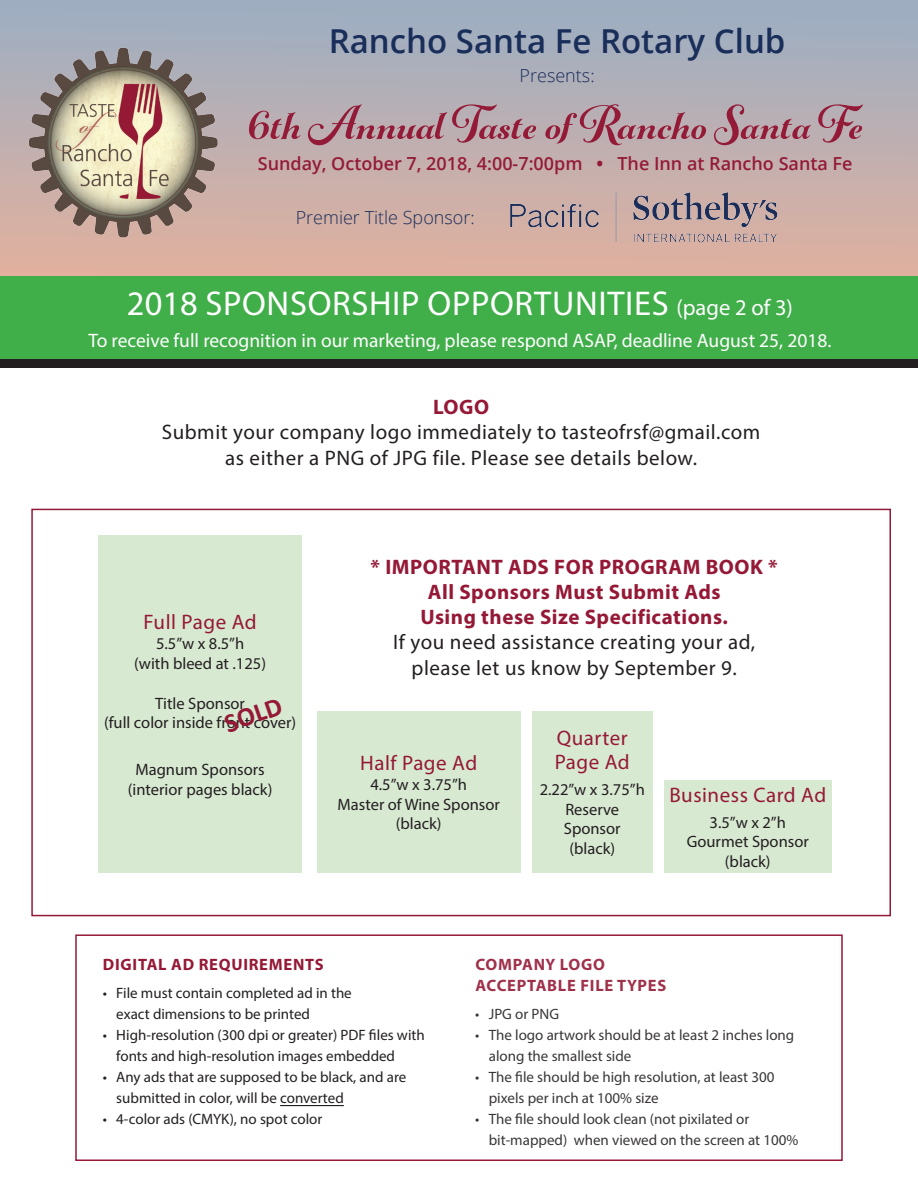
<style>
.page{position:relative;width:918px;height:1188px;background:#fff}
.page>*{position:absolute;margin:0;border:0;box-sizing:border-box;transform-origin:0 0}
.t1{font:700 55.5px "Gioviale";color:#941b38}
.t2{font:34.5px "Myriad Pro";letter-spacing:.02em;color:#fff}
.t3{font:600 33px "Open Sans";color:#1a2e5a}
.t4{font:700 27px "Calibri";color:#951936}
.t5{font:21px/25.2px "Myriad Pro";letter-spacing:.025em;color:#231f20;text-align:center}
.t6{font:700 21px/25.2px "Myriad Pro";letter-spacing:.025em;color:#951936;text-align:center}
.t7{font:21px/24px "Myriad Pro";letter-spacing:.025em;color:#951936}
.t8{font:19.5px "Myriad Pro";color:#fff}
.t9{font:600 18px "Open Sans";color:#941b38}
.t10{font:300 18px "Open Sans";color:#1a2e5a}
.t11{font:16.5px/19.8px "Myriad Pro";color:#231f20;text-align:center}
.t12{font:700 16.5px/21px "Myriad Pro";letter-spacing:.045em;color:#951936}
.t13{font:15px/21px "Myriad Pro";color:#231f20}
.s1{font-weight:700}
.s2{font-size:22.5px}
</style>
<div class="page">
<svg style="left:0;top:0;width:918px;height:276px;background:#baafb2"></svg>
<img style="left:6px;top:25px;width:228px;height:228px">
<img style="left:496px;top:172px;width:295px;height:92px">
<div style="left:0;top:345px;width:918px;height:23px;background:#231f20"></div>
<div style="left:0;top:276px;width:918px;height:83px;background:#40ae49"></div>
<div style="left:75px;top:934px;width:768px;height:227px;border:2px solid #951936"></div>
<div style="left:31px;top:509px;width:860px;height:407px;border:2px solid #951936"></div>
<div style="left:98px;top:536px;width:204px;height:337px;background:#d8e9d2"></div>
<div style="left:317px;top:711px;width:204px;height:162px;background:#d8e9d2"></div>
<div style="left:664px;top:781px;width:168px;height:92px;background:#d8e9d2"></div>
<div style="left:532px;top:711px;width:121px;height:162px;background:#d8e9d2"></div>
<hr style="left:280px;top:1105px;width:64px;height:1px;background:#231f20">
<h3 class="t3" style="left:329px;top:18px;width:458px">Rancho Santa Fe Rotary Club</h3>
<p class="t10" style="left:520px;top:63px;width:77px">Presents:</p>
<h1 class="t1" style="left:248px;top:87px;width:617px">6th Annual Taste of Rancho Santa Fe</h1>
<p class="t9" style="left:258px;top:151px;width:596px">Sunday, October 7, 2018, 4:00-7:00pm <span class="s1">•</span> The Inn at Rancho Santa Fe</p>
<p class="t10" style="left:296px;top:205px;width:181px">Premier Title Sponsor:</p>
<h2 class="t2" style="left:127px;top:282px;width:668px">2018 SPONSORSHIP OPPORTUNITIES <span class="s2">(page 2 of 3)</span></h2>
<h3 class="t8" style="left:88px;top:328px;width:745px">To receive full recognition in our marketing, please respond ASAP, deadline August 25, 2018.</h3>
<h3 class="t6" style="left:433px;top:394px;width:57px">LOGO</h3>
<h3 class="t5" style="left:162px;top:419px;width:600px">Submit your company logo immediately to tasteofrsf@gmail.com as either a PNG of JPG file. Please see details below.</h3>
<h3 class="t6" style="left:371px;top:553px;width:409px">* IMPORTANT ADS FOR PROGRAM BOOK *<br>All Sponsors Must Submit Ads<br>Using these Size Specifications.</h3>
<h3 class="t5" style="left:393px;top:629px;width:364px">If you need assistance creating your ad, please let us know by September 9.</h3>
<h3 class="t7" style="left:144px;top:610px;width:115px">Full Page Ad</h3>
<p class="t11" style="left:134px;top:634px;width:133px">5.5”w x 8.5”h<br>(with bleed at .125)</p>
<p class="t11" style="left:104px;top:693px;width:194px">Title Sponsor<br>(full color inside front cover)</p>
<p class="t11" style="left:128px;top:759px;width:146px">Magnum Sponsors (interior pages black)</p>
<h3 class="t7" style="left:360px;top:751px;width:119px">Half Page Ad</h3>
<h3 class="t4" style="left:220px;top:708px;width:61px;rotate:-19deg">SOLD</h3>
<h3 class="t7" style="left:555px;top:726px;width:77px">Quarter<br>Page Ad</h3>
<p class="t11" style="left:540px;top:779px;width:107px">2.22”w x 3.75”h<br>Reserve<br>Sponsor (black)</p>
<p class="t11" style="left:338px;top:774px;width:164px">4.5”w x 3.75”h<br>Master of Wine Sponsor (black)</p>
<h3 class="t7" style="left:669px;top:783px;width:158px">Business Card Ad</h3>
<p class="t11" style="left:687px;top:812px;width:124px">3.5”w x 2”h<br>Gourmet Sponsor (black)</p>
<p class="t12" style="left:103px;top:953px;width:222px">DIGITAL AD REQUIREMENTS</p>
<p class="t13" style="left:116px;top:982px;width:237px;text-indent:-14px">• File must contain completed ad in the exact dimensions to be printed</p>
<p class="t13" style="left:116px;top:1024px;width:310px;text-indent:-14px">• High-resolution (300 dpi or greater) PDF files with fonts and high-resolution images embedded</p>
<p class="t13" style="left:116px;top:1066px;width:291px;text-indent:-14px">• Any ads that are supposed to be black, and are submitted in color, will be converted</p>
<p class="t13" style="left:103px;top:1108px;width:221px">• 4-color ads (CMYK), no spot color</p>
<p class="t12" style="left:475px;top:953px;width:192px">COMPANY LOGO<br>ACCEPTABLE FILE TYPES</p>
<p class="t13" style="left:475px;top:1003px;width:85px">• JPG or PNG</p>
<p class="t13" style="left:489px;top:1024px;width:307px;text-indent:-14px">• The logo artwork should be at least 2 inches long along the smallest side</p>
<p class="t13" style="left:489px;top:1066px;width:287px;text-indent:-14px">• The file should be high resolution, at least 300 pixels per inch at 100% size</p>
<p class="t13" style="left:489px;top:1108px;width:311px;text-indent:-14px">• The file should look clean (not pixilated or bit-mapped) when viewed on the screen at 100%</p>
</div>
